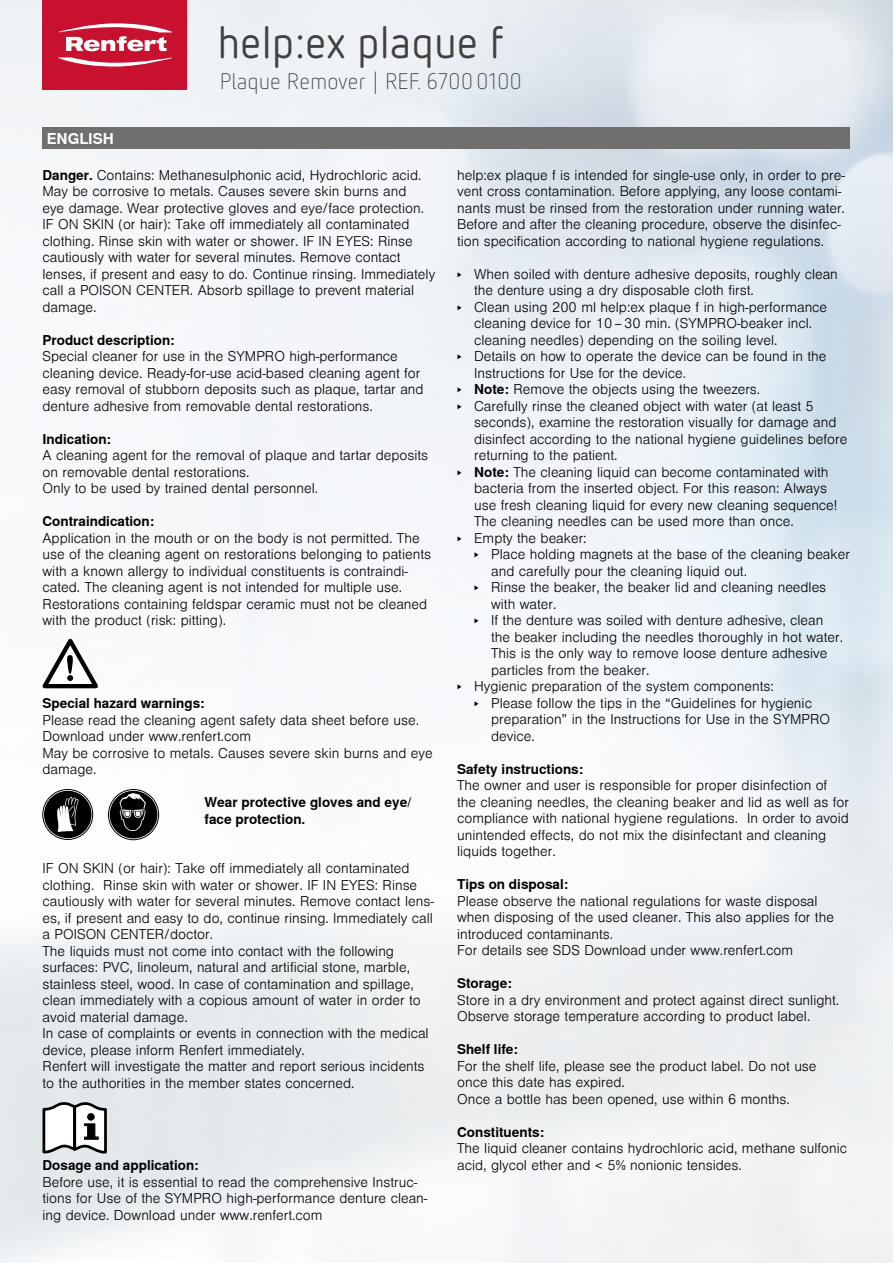
<style>
.page{position:relative;width:893px;height:1263px;background:#fff}
.page>*{position:absolute;margin:0;border:0;box-sizing:border-box;transform-origin:0 0}
.t1{font:45px "Netto Pro";color:#414140}
.t2{font:300 22.5px "Netto Pro";color:#414140}
.t3{font:700 15px "Nimbus Sans Global";color:#fff}
.t4{font:300 13.5px/16.5px "Nimbus Sans Global";color:#000}
.t5{font:700 13.5px/16.5px "Nimbus Sans Global";color:#000}
.s1{font-weight:700}
</style>
<div class="page">
<img style="left:0;top:0;width:893px;height:1263px">
<div style="left:43px;top:0;width:144px;height:89px;background:#c8112e"></div>
<svg style="left:59px;top:57px;width:113px;height:10px"></svg>
<svg style="left:59px;top:23px;width:113px;height:28px"></svg>
<svg style="left:43px;top:639px;width:55px;height:49px"></svg>
<svg style="left:108px;top:789px;width:51px;height:51px"></svg>
<div style="left:108px;top:789px;width:51px;height:51px;border:1px solid #000;border-radius:50%"></div>
<div style="left:110px;top:791px;width:47px;height:47px;background:#000;border-radius:50%"></div>
<svg style="left:119px;top:793px;width:27px;height:38px"></svg>
<svg style="left:43px;top:789px;width:50px;height:50px"></svg>
<div style="left:43px;top:789px;width:50px;height:51px;border:1px solid #000;border-radius:50%"></div>
<div style="left:44px;top:791px;width:47px;height:47px;background:#000;border-radius:50%"></div>
<svg style="left:57px;top:797px;width:22px;height:35px"></svg>
<svg style="left:41px;top:1101px;width:67px;height:54px"></svg>
<div style="left:43px;top:128px;width:807px;height:21px;background:#6f6f6e"></div>
<h1 class="t1" style="left:217px;top:13px;width:287px">help:ex plaque f</h1>
<p class="t3" style="left:47px;top:130px;width:69px">ENGLISH</p>
<h2 class="t2" style="left:220px;top:67px;width:304px">Plaque Remover | REF. 67000100</h2>
<p class="t4" style="left:43px;top:167px;width:394px"><span class="s1">Danger.</span> Contains: Methanesulphonic acid, Hydrochloric acid.<br>May be corrosive to metals. Causes severe skin burns and<br>eye damage. Wear protective gloves and eye/face protection.<br>IF ON SKIN (or hair): Take off immediately all contaminated clothing. Rinse skin with water or shower. IF IN EYES: Rinse cautiously with water for several minutes. Remove contact lenses, if present and easy to do. Continue rinsing. Immediately call a POISON CENTER. Absorb spillage to prevent material damage.</p>
<p class="t5" style="left:43px;top:332px;width:134px">Product description:</p>
<p class="t4" style="left:43px;top:348px;width:383px">Special cleaner for use in the SYMPRO high-performance cleaning device. Ready-for-use acid-based cleaning agent for easy removal of stubborn deposits such as plaque, tartar and denture adhesive from removable dental restorations.</p>
<p class="t5" style="left:43px;top:431px;width:70px">Indication:</p>
<p class="t4" style="left:43px;top:447px;width:387px">A cleaning agent for the removal of plaque and tartar deposits on removable dental restorations.<br>Only to be used by trained dental personnel.</p>
<p class="t5" style="left:43px;top:513px;width:113px">Contraindication:</p>
<p class="t4" style="left:43px;top:530px;width:390px">Application in the mouth or on the body is not permitted. The use of the cleaning agent on restorations belonging to patients with a known allergy to individual constituents is contraindi&shy;cated. The cleaning agent is not intended for multiple use.<br>Restorations containing feldspar ceramic must not be cleaned with the product (risk: pitting).</p>
<p class="t5" style="left:43px;top:695px;width:164px">Special hazard warnings:</p>
<p class="t4" style="left:43px;top:712px;width:392px">Please read the cleaning agent safety data sheet before use.<br>Download under www.renfert.com<br>May be corrosive to metals. Causes severe skin burns and eye damage.</p>
<p class="t5" style="left:205px;top:794px;width:208px">Wear protective gloves and eye/ face protection.</p>
<p class="t4" style="left:43px;top:860px;width:393px">IF ON SKIN (or hair): Take off immediately all contaminated clothing. Rinse skin with water or shower. IF IN EYES: Rinse cautiously with water for several minutes. Remove contact lens&shy;es, if present and easy to do, continue rinsing. Immediately call a POISON CENTER/doctor.<br>The liquids must not come into contact with the following surfaces: PVC, linoleum, natural and artificial stone, marble, stainless steel, wood. In case of contamination and spillage, clean immediately with a copious amount of water in order to avoid material damage.<br>In case of complaints or events in connection with the medical device, please inform Renfert immediately.<br>Renfert will investigate the matter and report serious incidents to the authorities in the member states concerned.</p>
<p class="t5" style="left:43px;top:1157px;width:158px">Dosage and application:</p>
<p class="t4" style="left:43px;top:1174px;width:386px">Before use, it is essential to read the comprehensive Instruc&shy;tions for Use of the SYMPRO high-performance denture clean&shy;ing device. Download under www.renfert.com</p>
<p class="t4" style="left:457px;top:167px;width:389px">help:ex plaque f is intended for single-use only, in order to pre&shy;vent cross contamination. Before applying, any loose contami&shy;nants must be rinsed from the restoration under running water.<br>Before and after the cleaning procedure, observe the disinfec&shy;tion specification according to national hygiene regulations.</p>
<p class="t4" style="left:457px;top:266px;width:382px">‣ When soiled with denture adhesive deposits, roughly clean</p>
<p class="t4" style="left:474px;top:282px;width:281px">the denture using a dry disposable cloth first.</p>
<p class="t4" style="left:457px;top:299px;width:372px">‣ Clean using 200 ml help:ex plaque f in high-performance</p>
<p class="t4" style="left:474px;top:315px;width:340px">cleaning device for 10 – 30 min. (SYMPRO-beaker incl.</p>
<p class="t4" style="left:474px;top:332px;width:305px">cleaning needles) depending on the soiling level.</p>
<p class="t4" style="left:457px;top:348px;width:371px">‣ Details on how to operate the device can be found in the</p>
<p class="t4" style="left:474px;top:365px;width:213px">Instructions for Use for the device.</p>
<p class="t4" style="left:457px;top:381px;width:305px">‣ <span class="s1">Note:</span> Remove the objects using the tweezers.</p>
<p class="t4" style="left:457px;top:398px;width:358px">‣ Carefully rinse the cleaned object with water (at least 5</p>
<p class="t4" style="left:474px;top:414px;width:364px">seconds), examine the restoration visually for damage and</p>
<p class="t4" style="left:474px;top:431px;width:375px">disinfect according to the national hygiene guidelines before</p>
<p class="t4" style="left:474px;top:447px;width:145px">returning to the patient.</p>
<p class="t4" style="left:457px;top:464px;width:373px">‣ <span class="s1">Note:</span> The cleaning liquid can become contaminated with</p>
<p class="t4" style="left:474px;top:480px;width:354px">bacteria from the inserted object. For this reason: Always</p>
<p class="t4" style="left:474px;top:497px;width:365px">use fresh cleaning liquid for every new cleaning sequence!</p>
<p class="t4" style="left:474px;top:513px;width:321px">The cleaning needles can be used more than once.</p>
<p class="t4" style="left:457px;top:530px;width:131px">‣ Empty the beaker:</p>
<p class="t4" style="left:474px;top:546px;width:377px">‣ Place holding magnets at the base of the cleaning beaker</p>
<p class="t4" style="left:491px;top:563px;width:257px">and carefully pour the cleaning liquid out.</p>
<p class="t4" style="left:474px;top:579px;width:354px">‣ Rinse the beaker, the beaker lid and cleaning needles</p>
<p class="t4" style="left:491px;top:596px;width:67px">with water.</p>
<p class="t4" style="left:474px;top:612px;width:351px">‣ If the denture was soiled with denture adhesive, clean</p>
<p class="t4" style="left:491px;top:629px;width:353px">the beaker including the needles thoroughly in hot water.</p>
<p class="t4" style="left:491px;top:645px;width:338px">This is the only way to remove loose denture adhesive</p>
<p class="t4" style="left:491px;top:662px;width:160px">particles from the beaker.</p>
<p class="t4" style="left:457px;top:678px;width:318px">‣ Hygienic preparation of the system components:</p>
<p class="t4" style="left:474px;top:695px;width:339px">‣ Please follow the tips in the “Guidelines for hygienic</p>
<p class="t4" style="left:491px;top:711px;width:340px">preparation” in the Instructions for Use in the SYMPRO</p>
<p class="t4" style="left:491px;top:728px;width:45px">device.</p>
<p class="t5" style="left:457px;top:761px;width:128px">Safety instructions:</p>
<p class="t4" style="left:457px;top:777px;width:393px">The owner and user is responsible for proper disinfection of the cleaning needles, the cleaning beaker and lid as well as for compliance with national hygiene regulations. In order to avoid unintended effects, do not mix the disinfectant and cleaning liquids together.</p>
<p class="t5" style="left:457px;top:876px;width:113px">Tips on disposal:</p>
<p class="t4" style="left:457px;top:893px;width:378px">Please observe the national regulations for waste disposal when disposing of the used cleaner. This also applies for the introduced contaminants.<br>For details see SDS Download under www.renfert.com</p>
<p class="t5" style="left:457px;top:975px;width:56px">Storage:</p>
<p class="t4" style="left:457px;top:992px;width:384px">Store in a dry environment and protect against direct sunlight.<br>Observe storage temperature according to product label.</p>
<p class="t5" style="left:457px;top:1041px;width:63px">Shelf life:</p>
<p class="t4" style="left:457px;top:1058px;width:361px">For the shelf life, please see the product label. Do not use once this date has expired.<br>Once a bottle has been opened, use within 6 months.</p>
<p class="t5" style="left:457px;top:1124px;width:89px">Constituents:</p>
<p class="t4" style="left:457px;top:1140px;width:392px">The liquid cleaner contains hydrochloric acid, methane sulfonic acid, glycol ether and &lt; 5% nonionic tensides.</p>
</div>
